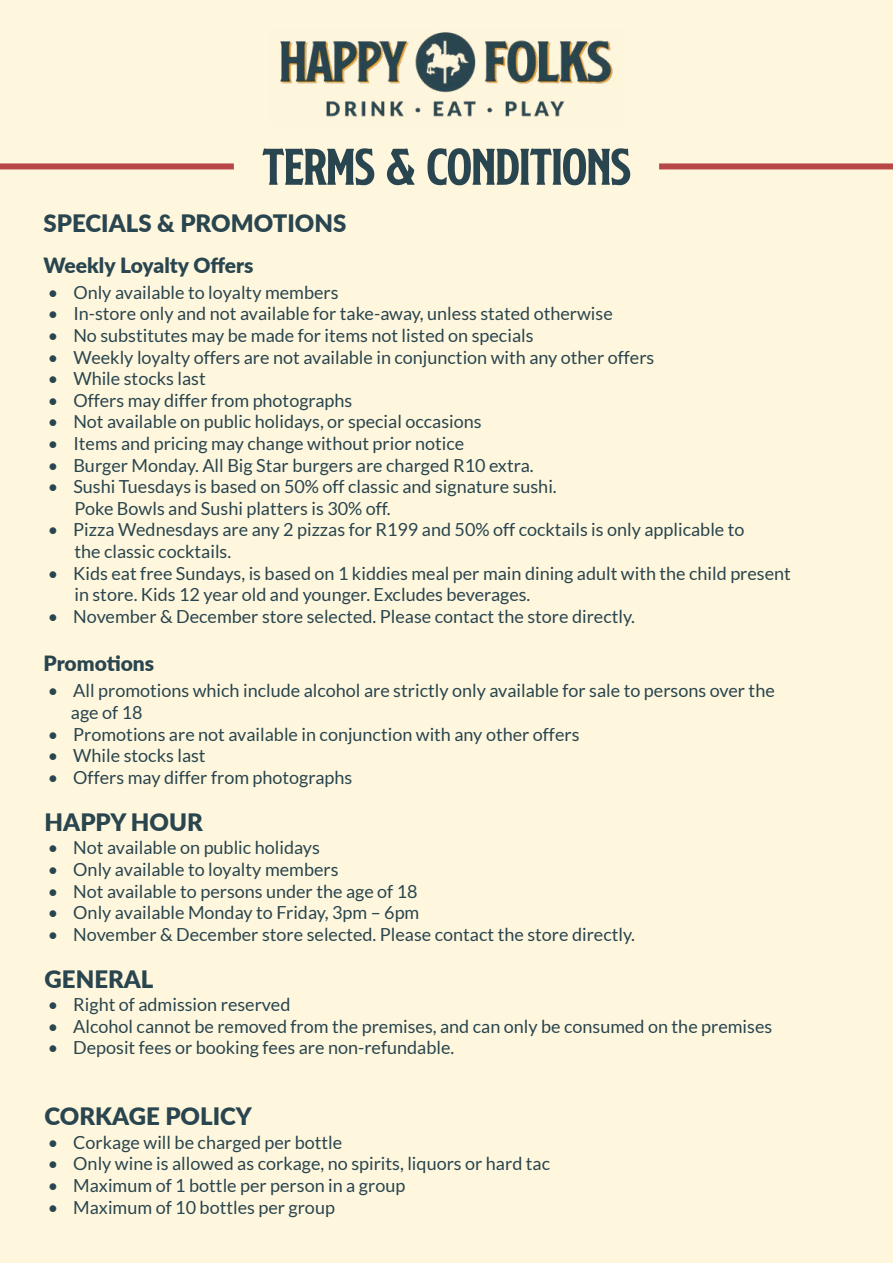
<style>
.page{position:relative;width:893px;height:1263px;background:#fff7dd}
.page>*{position:absolute;margin:0;border:0;box-sizing:border-box;transform-origin:0 0}
.t1{font:60px "SS Nickson One";color:#29454f}
.t2{font:900 24px "Lato";color:#29454f}
.t3{font:900 21px "Lato";color:#29454f}
.t4{font:18px/21.6px "Lato";color:#29454f}
</style>
<div class="page">
<div style="left:659px;top:163px;width:234px;height:6px;background:#b84747"></div>
<div style="left:0;top:163px;width:234px;height:6px;background:#b84747"></div>
<img style="left:280px;top:32px;width:333px;height:85px">
<h1 class="t1" style="left:262px;top:123px;width:369px">TERMS &amp; CONDITIONS</h1>
<h2 class="t2" style="left:44px;top:205px;width:304px">SPECIALS &amp; PROMOTIONS</h2>
<p class="t3" style="left:44px;top:250px;width:212px">Weekly Loyalty Offers</p>
<p class="t4" style="left:48px;top:281px;width:292px">• Only available to loyalty members</p>
<p class="t4" style="left:48px;top:303px;width:566px">• In-store only and not available for take-away, unless stated otherwise</p>
<p class="t4" style="left:48px;top:325px;width:487px">• No substitutes may be made for items not listed on specials</p>
<p class="t4" style="left:48px;top:346px;width:608px">• Weekly loyalty offers are not available in conjunction with any other offers</p>
<p class="t4" style="left:48px;top:368px;width:159px">• While stocks last</p>
<p class="t4" style="left:48px;top:389px;width:306px">• Offers may differ from photographs</p>
<p class="t4" style="left:48px;top:411px;width:435px">• Not available on public holidays, or special occasions</p>
<p class="t4" style="left:48px;top:433px;width:418px">• Items and pricing may change without prior notice</p>
<p class="t4" style="left:48px;top:454px;width:487px">• Burger Monday. All Big Star burgers are charged R10 extra.</p>
<p class="t4" style="left:74px;top:476px;width:484px;text-indent:-27px">• Sushi Tuesdays is based on 50% off classic and signature sushi.<br>Poke Bowls and Sushi platters is 30% off.</p>
<p class="t4" style="left:74px;top:519px;width:672px;text-indent:-27px">• Pizza Wednesdays are any 2 pizzas for R199 and 50% off cocktails is only applicable to the classic cocktails.</p>
<p class="t4" style="left:74px;top:562px;width:718px;text-indent:-27px">• Kids eat free Sundays, is based on 1 kiddies meal per main dining adult with the child present in store. Kids 12 year old and younger. Excludes beverages.</p>
<p class="t4" style="left:48px;top:605px;width:589px">• November &amp; December store selected. Please contact the store directly.</p>
<p class="t3" style="left:44px;top:647px;width:112px">Promotions</p>
<p class="t4" style="left:71px;top:680px;width:705px;text-indent:-23px">• All promotions which include alcohol are strictly only available for sale to persons over the age of 18</p>
<p class="t4" style="left:48px;top:723px;width:533px">• Promotions are not available in conjunction with any other offers</p>
<p class="t4" style="left:48px;top:745px;width:159px">• While stocks last</p>
<p class="t4" style="left:48px;top:766px;width:306px">• Offers may differ from photographs</p>
<h2 class="t2" style="left:45px;top:804px;width:160px">HAPPY HOUR</h2>
<p class="t4" style="left:48px;top:837px;width:274px">• Not available on public holidays</p>
<p class="t4" style="left:48px;top:858px;width:292px">• Only available to loyalty members</p>
<p class="t4" style="left:48px;top:880px;width:371px">• Not available to persons under the age of 18</p>
<p class="t4" style="left:48px;top:902px;width:373px">• Only available Monday to Friday, 3pm – 6pm</p>
<p class="t4" style="left:48px;top:923px;width:589px">• November &amp; December store selected. Please contact the store directly.</p>
<h2 class="t2" style="left:45px;top:961px;width:110px">GENERAL</h2>
<p class="t4" style="left:48px;top:994px;width:244px">• Right of admission reserved</p>
<p class="t4" style="left:48px;top:1015px;width:726px">• Alcohol cannot be removed from the premises, and can only be consumed on the premises</p>
<p class="t4" style="left:48px;top:1037px;width:408px">• Deposit fees or booking fees are non-refundable.</p>
<h2 class="t2" style="left:45px;top:1098px;width:209px">CORKAGE POLICY</h2>
<p class="t4" style="left:48px;top:1131px;width:296px">• Corkage will be charged per bottle</p>
<p class="t4" style="left:48px;top:1153px;width:504px">• Only wine is allowed as corkage, no spirits, liquors or hard tac</p>
<p class="t4" style="left:48px;top:1174px;width:359px">• Maximum of 1 bottle per person in a group</p>
<p class="t4" style="left:48px;top:1196px;width:289px">• Maximum of 10 bottles per group</p>
</div>
